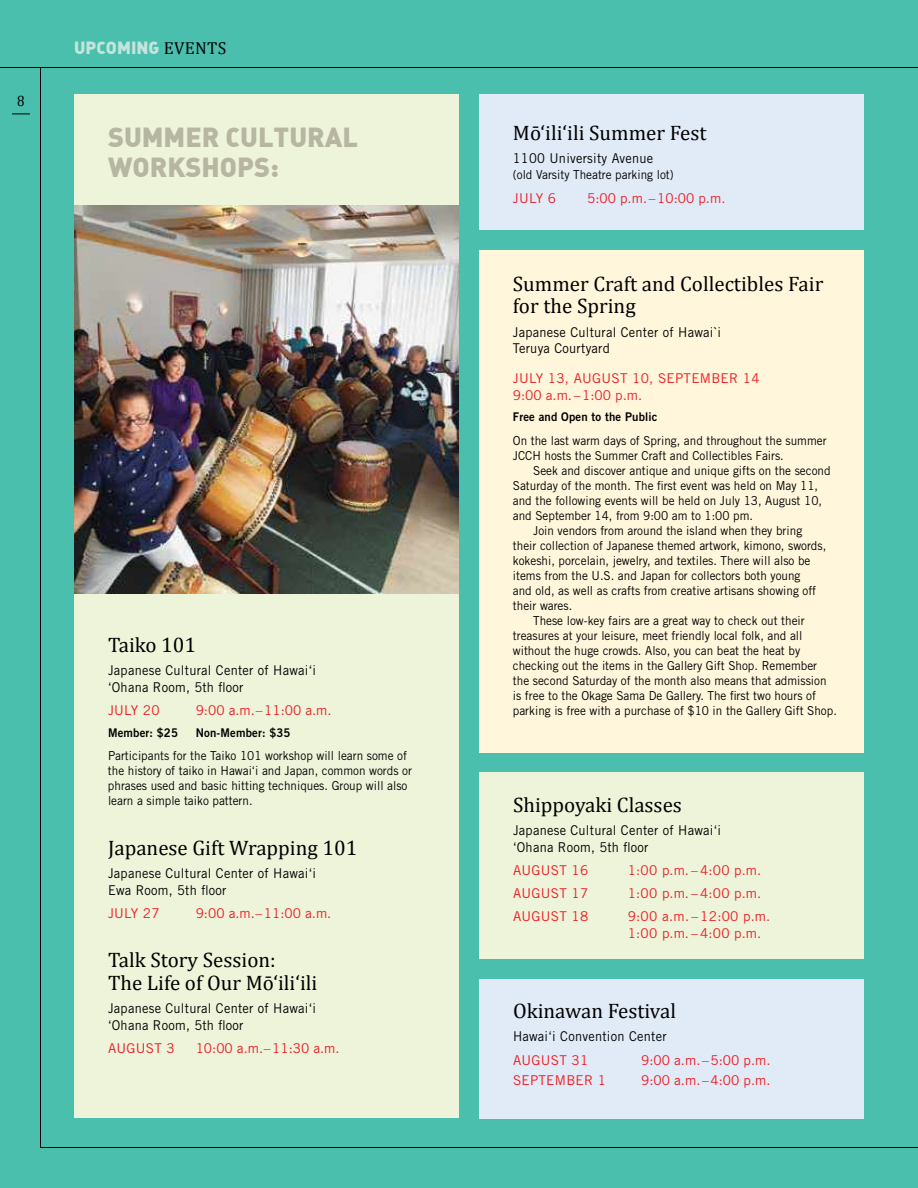
<style>
.page{position:relative;width:918px;height:1188px;background:#4bbfad}
.page>*{position:absolute;margin:0;border:0;box-sizing:border-box;transform-origin:0 0}
.t1{font:27px/30px "DIN Black Alternate";color:#b7b6a1}
.t2{font:21px/22.5px "Cambria";color:#000}
.t3{font:900 17.25px "DIN Alternate";color:#c3e5de}
.t4{font:15px "Cambria";color:#000;scale:.9 1}
.t5{font:13.5px/16.5px "Trade Gothic";letter-spacing:.02em;color:#000;scale:.95 1}
.t6{font:13.5px/16.5px "Trade Gothic";letter-spacing:.02em;color:#ed1c24}
.t7{font:12.3px/15px "Trade Gothic";color:#000;scale:.95 1}
.t8{font:12px "Trade Gothic Bold Two";letter-spacing:.015em;color:#000;scale:.95 1}
.s1{font-family:"Cambria";font-weight:400;color:#000}
</style>
<div class="page">
<hr style="left:0;top:67px;width:918px;height:1px;background:#000">
<div style="left:479px;top:94px;width:385px;height:136px;background:#e1ebf7"></div>
<div style="left:479px;top:773px;width:385px;height:186px;background:#eef4da"></div>
<div style="left:479px;top:979px;width:385px;height:139px;background:#e1ebf7"></div>
<div style="left:74px;top:94px;width:385px;height:1024px;background:#eef4da"></div>
<div style="left:479px;top:250px;width:385px;height:502px;background:#fff6db"></div>
<img style="left:74px;top:205px;width:385px;height:389px">
<svg style="left:12px;top:114px;width:18px;height:1px"></svg>
<p class="t4" style="left:17px;top:92px;width:10px">8</p>
<h3 class="t3" style="left:74px;top:36px;width:154px">UPCOMING <span class="s1">EVENTS</span></h3>
<h1 class="t1" style="left:108px;top:121px;width:252px;text-indent:94px">R CULTU RAL<br>WORKSHOPS</h1>
<h1 class="t1" style="left:108px;top:121px;width:36px">SUMME</h1>
<h1 class="t1" style="left:270px;top:151px;width:10px">:</h1>
<h2 class="t2" style="left:108px;top:633px;width:90px">Taiko 101</h2>
<p class="t5" style="left:108px;top:662px;width:221px">Japanese Cultural Center of Hawai‘i ‘Ohana Room, 5th floor</p>
<p class="t6" style="left:108px;top:702px;width:53px">Ju ly 20</p>
<p class="t6" style="left:196px;top:702px;width:137px">9:00 a.m.–11:00 a.m.</p>
<p class="t8" style="left:108px;top:725px;width:194px">Member: $25 Non-Member: $35</p>
<p class="t7" style="left:108px;top:748px;width:321px">Participants for the Taiko 101 workshop will learn some of the history of taiko in Hawai‘i and Japan, common words or phrases used and basic hitting techniques. Group will also learn a simple taiko pattern.</p>
<h2 class="t2" style="left:108px;top:836px;width:251px">Japanese Gift Wrapping 101</h2>
<p class="t5" style="left:108px;top:865px;width:221px">Japanese Cultural Center of Hawai‘i<br>Ewa Room, 5th floor</p>
<p class="t6" style="left:108px;top:905px;width:53px">Ju ly 27</p>
<p class="t6" style="left:196px;top:905px;width:137px">9:00 a.m.–11:00 a.m.</p>
<h2 class="t2" style="left:108px;top:949px;width:211px">Talk Story Session:<br>The Life of Our Mō‘ili‘ili</h2>
<p class="t5" style="left:108px;top:1000px;width:221px">Japanese Cultural Center of Hawai‘i ‘Ohana Room, 5th floor</p>
<p class="t6" style="left:108px;top:1040px;width:68px">August 3</p>
<p class="t6" style="left:196px;top:1040px;width:145px">10:00 a.m.–11:30 a.m.</p>
<h2 class="t2" style="left:513px;top:121px;width:195px">Mō‘ili‘ili Summer Fest</h2>
<p class="t5" style="left:513px;top:150px;width:149px">1100 University Avenue</p>
<p class="t7" style="left:513px;top:167px;width:171px">(old Varsity Theatre parking lot)</p>
<p class="t6" style="left:513px;top:189px;width:45px">July 6</p>
<p class="t6" style="left:587px;top:189px;width:140px">5:00 p.m. –10:00 p.m.</p>
<h2 class="t2" style="left:513px;top:272px;width:312px">Summer Craft and Collectibles Fair for the Spring</h2>
<p class="t5" style="left:513px;top:323px;width:221px">Japanese Cultural Center of Hawai`i<br>Teruya Courtyard</p>
<p class="t6" style="left:513px;top:370px;width:248px">Ju ly 13, August 10, September 14<br>9:00 a.m.–1:00 p.m.</p>
<p class="t8" style="left:513px;top:410px;width:154px">Free and Open to the Public</p>
<p class="t7" style="left:513px;top:433px;width:332px">On the last warm days of Spring, and throughout the summer<br>JCCH hosts the Summer Craft and Collectibles Fairs.</p>
<p class="t7" style="left:533px;top:463px;width:315px">Seek and discover antique and unique gifts on the second</p>
<p class="t7" style="left:513px;top:478px;width:323px">Saturday of the month. The first event was held on May 11,</p>
<p class="t7" style="left:513px;top:493px;width:327px">and the following events will be held on July 13, August 10,</p>
<p class="t7" style="left:513px;top:508px;width:254px">and September 14, from 9:00 am to 1:00 pm.</p>
<p class="t7" style="left:533px;top:523px;width:285px">Join vendors from around the island when they bring</p>
<p class="t7" style="left:513px;top:538px;width:331px">their collection of Japanese themed artwork, kimono, swords,</p>
<p class="t7" style="left:513px;top:553px;width:315px">kokeshi, porcelain, jewelry, and textiles. There will also be</p>
<p class="t7" style="left:513px;top:568px;width:304px">items from the U.S. and Japan for collectors both young</p>
<p class="t7" style="left:513px;top:583px;width:321px">and old, as well as crafts from creative artisans showing off</p>
<p class="t7" style="left:513px;top:598px;width:64px">their wares.</p>
<p class="t7" style="left:533px;top:613px;width:287px">These low-key fairs are a great way to check out their</p>
<p class="t7" style="left:513px;top:628px;width:306px">treasures at your leisure, meet friendly local folk, and all</p>
<p class="t7" style="left:513px;top:643px;width:304px">without the huge crowds. Also, you can beat the heat by</p>
<p class="t7" style="left:513px;top:658px;width:322px">checking out the items in the Gallery Gift Shop. Remember</p>
<p class="t7" style="left:513px;top:673px;width:332px">the second Saturday of the month also means that admission</p>
<p class="t7" style="left:513px;top:688px;width:321px">is free to the Okage Sama De Gallery. The first two hours of</p>
<p class="t7" style="left:513px;top:703px;width:343px">parking is free with a purchase of $10 in the Gallery Gift Shop.</p>
<h2 class="t2" style="left:513px;top:793px;width:170px">Shippoyaki Classes</h2>
<p class="t5" style="left:513px;top:822px;width:221px">Japanese Cultural Center of Hawai‘i ‘Ohana Room, 5th floor</p>
<p class="t6" style="left:513px;top:862px;width:77px">August 16</p>
<p class="t6" style="left:628px;top:862px;width:135px">1:00 p.m. – 4:00 p.m.</p>
<p class="t6" style="left:513px;top:885px;width:77px">August 17</p>
<p class="t6" style="left:628px;top:885px;width:135px">1:00 p.m. – 4:00 p.m.</p>
<p class="t6" style="left:513px;top:908px;width:77px">August 18</p>
<p class="t6" style="left:628px;top:908px;width:144px">9:00 a.m. – 12:00 p.m.<br>1:00 p.m. – 4:00 p.m.</p>
<h2 class="t2" style="left:513px;top:1000px;width:165px">Okinawan Festival</h2>
<p class="t5" style="left:513px;top:1028px;width:163px">Hawai‘i Convention Center</p>
<p class="t6" style="left:513px;top:1051px;width:77px">August 31</p>
<p class="t6" style="left:641px;top:1051px;width:131px">9:00 a.m. –5:00 p.m.</p>
<p class="t6" style="left:513px;top:1072px;width:95px">September 1</p>
<p class="t6" style="left:641px;top:1072px;width:131px">9:00 a.m. –4:00 p.m.</p>
</div>
